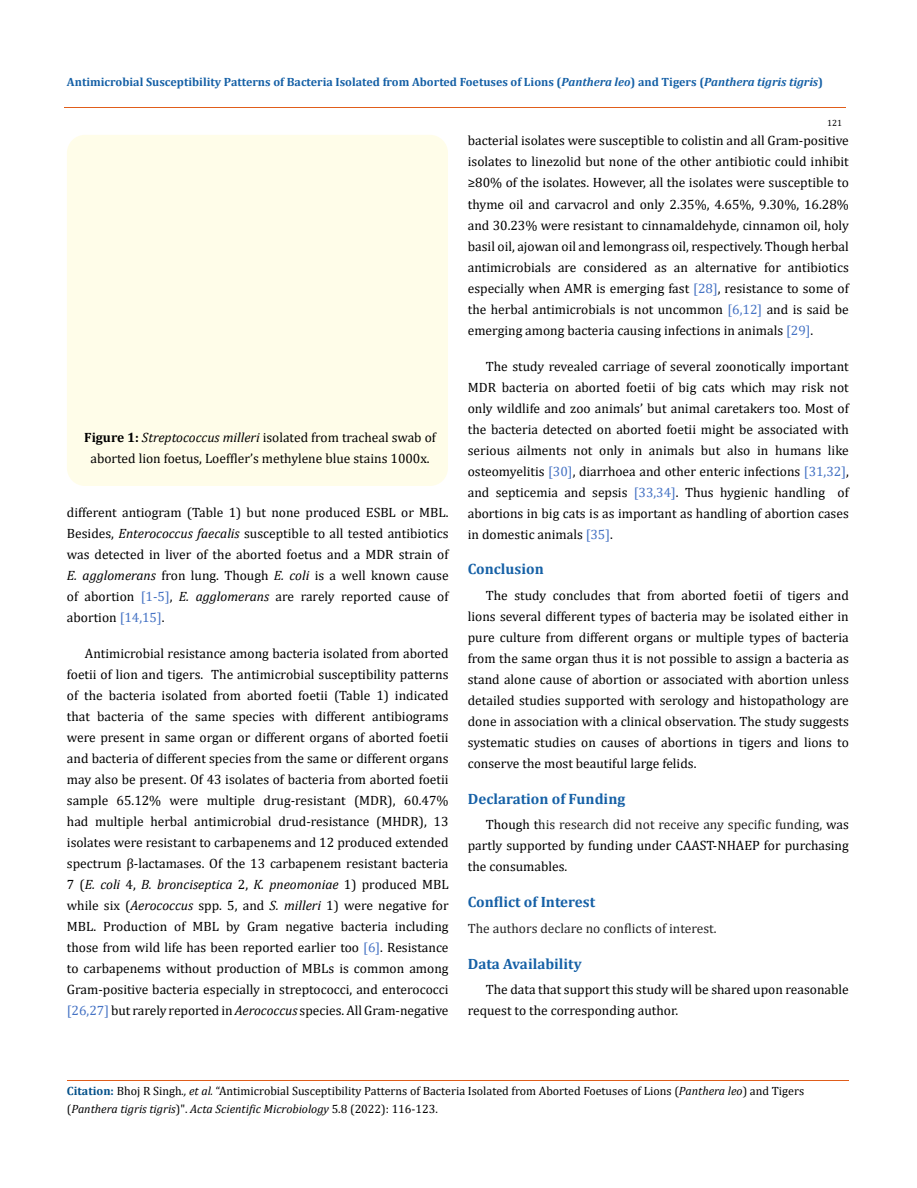
<style>
.page{position:relative;width:917px;height:1188px;background:#fff}
.page>*{position:absolute;margin:0;border:0;box-sizing:border-box;transform-origin:0 0}
.t1{font:700 15px "Cambria";color:#1560a6}
.t2{font:13.5px/21px "Cambria";color:#000;text-align:justify}
.t3{font:13.5px "Cambria";color:#222}
.t4{font:12px/18px "Cambria";color:#000}
.t5{font:700 12px "Cambria";color:#1560a6}
.t6{font:9px "Cambria";color:#000}
.s1{font-style:italic}
.s2{font-weight:700}
.s3{color:#4472c4}
.s4{color:#222}
.s5{font-weight:700;color:#035089}
</style>
<div class="page">
<div style="left:67px;top:135px;width:381px;height:351px;background:#fffde9;border-radius:18px"></div>
<hr style="left:64px;top:108px;width:781px;height:1px;background:#e05d1a">
<hr style="left:67px;top:1080px;width:781px;height:1px;background:#e05d1a">
<p class="t5" style="left:67px;top:73px;width:757px">Antimicrobial Susceptibility Patterns of Bacteria Isolated from Aborted Foetuses of Lions (<span class="s1">Panthera leo</span>) and Tigers (<span class="s1">Panthera tigris tigris</span>)</p>
<p class="t2" style="left:84px;top:427px;width:353px;text-align:center"><span class="s2">Figure 1:</span> <span class="s1">Streptococcus milleri</span> isolated from tracheal swab of aborted lion foetus, Loeffler’s methylene blue stains 1000x.</p>
<p class="t2" style="left:67px;top:501px;width:383px">different antiogram (Table 1) but none produced ESBL or MBL.<br>Besides, <span class="s1">Enterococcus faecalis</span> susceptible to all tested antibiotics was detected in liver of the aborted foetus and a MDR strain of <span class="s1">E. agglomerans</span> fron lung. Though <span class="s1">E. coli</span> is a well known cause of abortion <span class="s3">[1-5]</span>, <span class="s1">E. agglomerans</span> are rarely reported cause of abortion <span class="s3">[14,15]</span>.</p>
<p class="t2" style="left:67px;top:642px;width:383px;text-indent:18px">Antimicrobial resistance among bacteria isolated from aborted foetii of lion and tigers. The antimicrobial susceptibility patterns of the bacteria isolated from aborted foetii (Table 1) indicated that bacteria of the same species with different antibiograms were present in same organ or different organs of aborted foetii and bacteria of different species from the same or different organs may also be present. Of 43 isolates of bacteria from aborted foetii sample 65.12% were multiple drug-resistant (MDR), 60.47% had multiple herbal antimicrobial drud-resistance (MHDR), 13 isolates were resistant to carbapenems and 12 produced extended spectrum β-lactamases. Of the 13 carbapenem resistant bacteria 7 (<span class="s1">E. coli</span> 4, <span class="s1">B. bronciseptica</span> 2, <span class="s1">K. pneomoniae</span> 1) produced MBL while six (<span class="s1">Aerococcus</span> spp. 5, and <span class="s1">S. milleri</span> 1) were negative for MBL. Production of MBL by Gram negative bacteria including those from wild life has been reported earlier too <span class="s3">[6]</span>. Resistance to carbapenems without production of MBLs is common among Gram-positive bacteria especially in streptococci, and enterococci <span class="s3">[26,27]</span> but rarely reported in <span class="s1">Aerococcus</span> species. All Gram-negative</p>
<p class="t6" style="left:827px;top:118px;width:16px">121</p>
<p class="t2" style="left:468px;top:130px;width:382px">bacterial isolates were susceptible to colistin and all Gram-positive isolates to linezolid but none of the other antibiotic could inhibit ≥80% of the isolates. However, all the isolates were susceptible to thyme oil and carvacrol and only 2.35%, 4.65%, 9.30%, 16.28% and 30.23% were resistant to cinnamaldehyde, cinnamon oil, holy basil oil, ajowan oil and lemongrass oil, respectively. Though herbal antimicrobials are considered as an alternative for antibiotics especially when AMR is emerging fast <span class="s3">[28]</span>, resistance to some of the herbal antimicrobials is not uncommon <span class="s3">[6,12]</span> and is said be emerging among bacteria causing infections in animals <span class="s3">[29]</span>.</p>
<p class="t2" style="left:468px;top:355px;width:382px;text-indent:18px">The study revealed carriage of several zoonotically important MDR bacteria on aborted foetii of big cats which may risk not only wildlife and zoo animals’ but animal caretakers too. Most of the bacteria detected on aborted foetii might be associated with serious ailments not only in animals but also in humans like osteomyelitis <span class="s3">[30]</span>, diarrhoea and other enteric infections <span class="s3">[31,32]</span>, and septicemia and sepsis <span class="s3">[33,34]</span>. Thus hygienic handling of abortions in big cats is as important as handling of abortion cases in domestic animals <span class="s3">[35]</span>.</p>
<p class="t1" style="left:468px;top:559px;width:77px">Conclusion</p>
<p class="t2" style="left:468px;top:585px;width:382px;text-indent:18px">The study concludes that from aborted foetii of tigers and lions several different types of bacteria may be isolated either in pure culture from different organs or multiple types of bacteria from the same organ thus it is not possible to assign a bacteria as stand alone cause of abortion or associated with abortion unless detailed studies supported with serology and histopathology are done in association with a clinical observation. The study suggests systematic studies on causes of abortions in tigers and lions to conserve the most beautiful large felids.</p>
<p class="t1" style="left:468px;top:788px;width:159px">Declaration of Funding</p>
<p class="t2" style="left:468px;top:814px;width:382px;text-indent:18px">Though t<span class="s4">his research did not receive any specific funding,</span> was partly supported by funding under CAAST-NHAEP for purchasing the consumables.</p>
<p class="t1" style="left:468px;top:892px;width:129px">Conflict of Interest</p>
<p class="t3" style="left:468px;top:920px;width:250px">The authors declare no conflicts of interest.</p>
<p class="t1" style="left:468px;top:953px;width:115px">Data Availability</p>
<p class="t2" style="left:468px;top:979px;width:382px;text-indent:18px">The data that support this study will be shared upon reasonable request to the corresponding author.</p>
<p class="t4" style="left:67px;top:1082px;width:738px"><span class="s5">Citation:</span> Bhoj R Singh<span class="s1">., et al.</span> “Antimicrobial Susceptibility Patterns of Bacteria Isolated from Aborted Foetuses of Lions (<span class="s1">Panthera leo</span>) and Tigers (<span class="s1">Panthera tigris tigris</span>)". <span class="s1">Acta Scientific Microbiology</span> 5.8 (2022): 116-123.</p>
</div>
